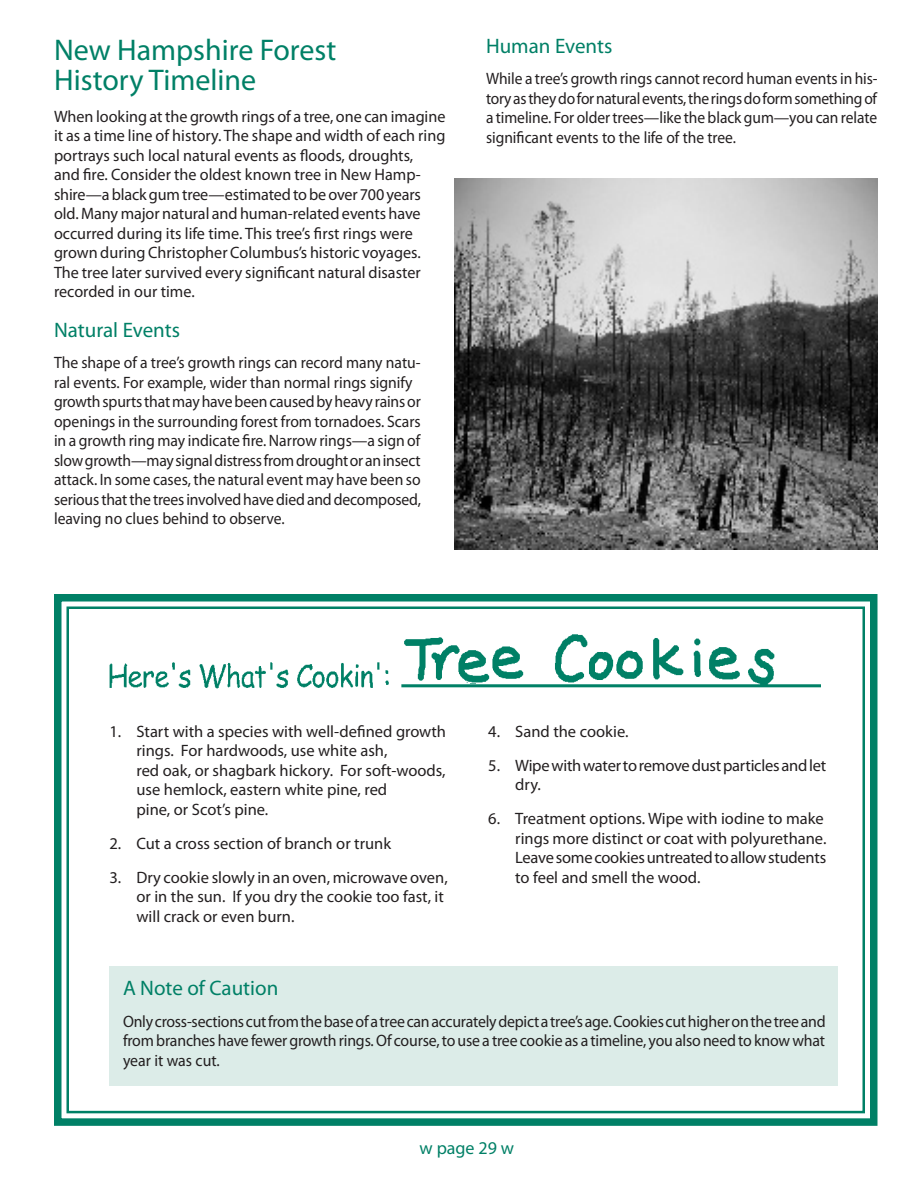
<style>
.page{position:relative;width:918px;height:1188px;background:#fff}
.page>*{position:absolute;margin:0;border:0;box-sizing:border-box;transform-origin:0 0}
.Headline{font:30px/30px "Myriad Pro";color:#008066}
.Subhead_2{font:21px "Myriad Pro";color:#008066}
.t1{font:18px "Myriad Pro";color:#008066}
.Body_Text___bullet_l{font:16.5px/19.5px "Myriad Pro";color:#231f20}
.Body_text_-_no_inden{font:16.5px/19.5px "Myriad Pro";color:#231f20}
.Body_text_-_no_inden-2{font:16.5px/19.5px "Myriad Pro";color:#231f20;scale:.95 1}
.Body_text_-_no_inden-3{font:16.5px/19.5px "Myriad Pro";color:#231f20;text-align:justify;scale:.96 1}
.Body_Text___no_inden{font:16.5px/19.5px "Myriad Pro";letter-spacing:-.005em;color:#231f20;text-align:justify;scale:.94 1}
</style>
<div class="page">
<img style="left:454px;top:178px;width:424px;height:371px">
<svg style="left:54px;top:594px;width:824px;height:532px"></svg>
<div style="left:66px;top:606px;width:799px;height:507px;border:3px solid #008066"></div>
<img style="left:104px;top:627px;width:716px;height:78px">
<div style="left:110px;top:967px;width:728px;height:119px;background:#dcece8"></div>
<p class="Headline" style="left:54px;top:35px;width:284px">New Hampshire Forest<br>History Timeline</p>
<p class="Body_text_-_no_inden" style="left:54px;top:106px;width:393px">When looking at the growth rings of a tree, one can imagine it as a time line of history. The shape and width of each ring portrays such local natural events as floods, droughts,<br>and fire. Consider the oldest known tree in New Hamp&shy;shire—a black gum tree—estimated to be over 700 years old. Many major natural and human-related events have occurred during its life time. This tree’s first rings were grown during Christopher Columbus’s historic voyages.<br>The tree later survived every significant natural disaster recorded in our time.</p>
<p class="Subhead_2" style="left:54px;top:317px;width:128px">Natural Events</p>
<p class="Body_text_-_no_inden-2" style="left:54px;top:353px;width:388px">The shape of a tree’s growth rings can record many natu&shy;ral events. For example, wider than normal rings signify growth spurts that may have been caused by heavy rains or openings in the surrounding forest from tornadoes. Scars in a growth ring may indicate fire. Narrow rings—a sign of slow growth—may signal distress from drought or an insect attack. In some cases, the natural event may have been so serious that the trees involved have died and decomposed, leaving no clues behind to observe.</p>
<p class="Subhead_2" style="left:486px;top:33px;width:128px">Human Events</p>
<p class="Body_Text___no_inden" style="left:486px;top:69px;width:418px">While a tree’s growth rings cannot record human events in his&shy;tory as they do for natural events, the rings do form something of a timeline. For older trees—like the black gum—you can relate significant events to the life of the tree.</p>
<p class="Body_Text___bullet_l" style="left:136px;top:721px;width:311px;text-indent:-27px">1. Start with a species with well-defined growth rings. For hardwoods, use white ash,<br>red oak, or shagbark hickory. For soft-woods, use hemlock, eastern white pine, red<br>pine, or Scot’s pine.</p>
<p class="Body_Text___bullet_l" style="left:110px;top:833px;width:283px">2. Cut a cross section of branch or trunk</p>
<p class="Body_Text___bullet_l" style="left:136px;top:867px;width:313px;text-indent:-27px">3. Dry cookie slowly in an oven, microwave oven, or in the sun. If you dry the cookie too fast, it will crack or even burn.</p>
<p class="Body_Text___bullet_l" style="left:488px;top:721px;width:142px">4. Sand the cookie.</p>
<p class="Body_Text___bullet_l" style="left:515px;top:755px;width:313px;text-indent:-27px">5. Wipe with water to remove dust particles and let dry.</p>
<p class="Body_Text___bullet_l" style="left:515px;top:809px;width:313px;text-indent:-27px">6. Treatment options. Wipe with iodine to make rings more distinct or coat with polyurethane.<br>Leave some cookies untreated to allow students to feel and smell the wood.</p>
<p class="Subhead_2" style="left:123px;top:975px;width:157px">A Note of Caution</p>
<p class="Body_text_-_no_inden-3" style="left:123px;top:1011px;width:733px">Only cross-sections cut from the base of a tree can accurately depict a tree’s age. Cookies cut higher on the tree and from branches have fewer growth rings. Of course, to use a tree cookie as a timeline, you also need to know what year it was cut.</p>
<p class="t1" style="left:420px;top:1136px;width:96px">w page 29 w</p>
</div>
